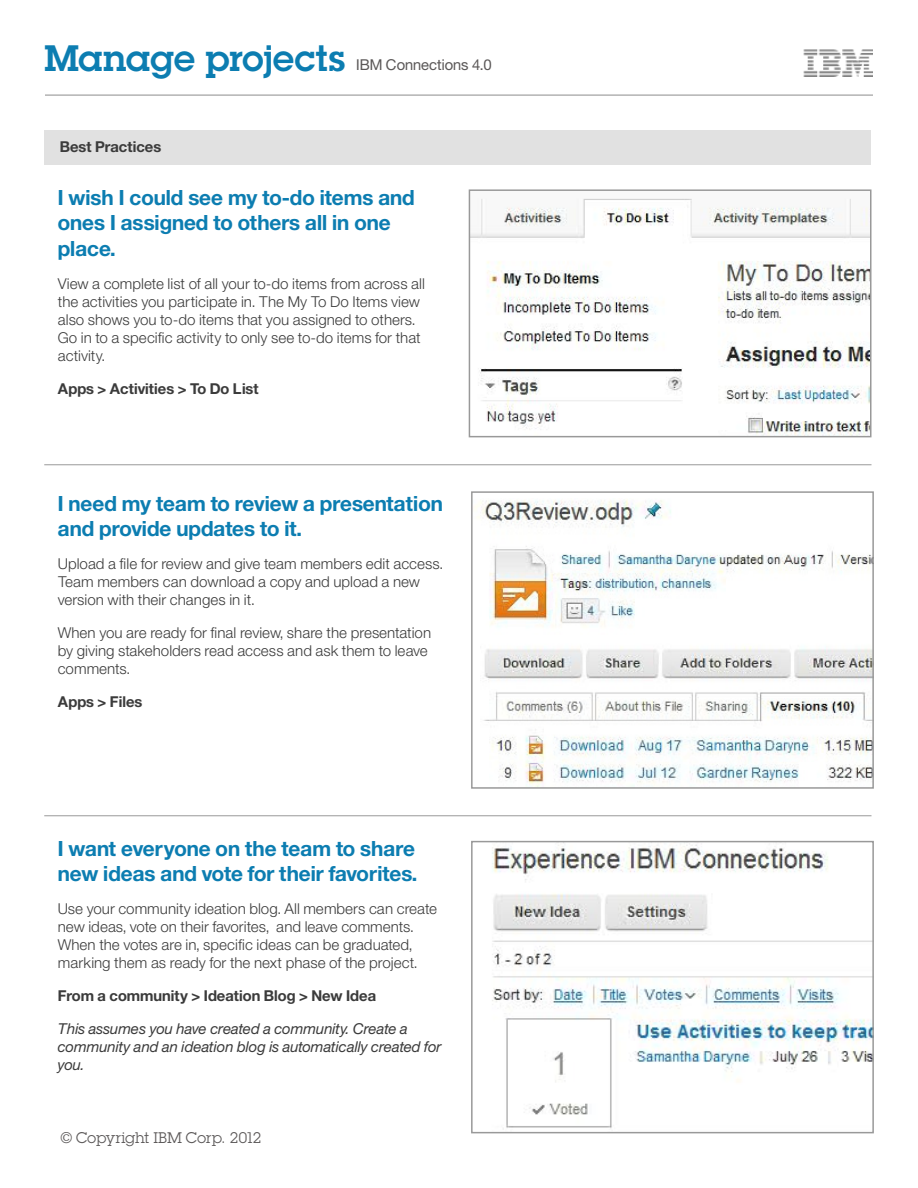
<style>
.page{position:relative;width:918px;height:1188px;background:#fff}
.page>*{position:absolute;margin:0;border:0;box-sizing:border-box;transform-origin:0 0}
.t1{font:36px "Lubalin Demifor IBM";color:#0c7db1}
.t2{font:21px/25.2px "Helv Neue Boldfor IBM";color:#0c7db1}
.t3{font:15px/18px "Helv Neue Lightfor IBM";color:#3b3b3b}
.t4{font:15px/18px "Helv Neue Roman Italicfor IBM";color:#3b3b3b}
.t5{font:15px "Helv Neue Boldfor IBM";color:#3b3b3b}
.t6{font:15px "Lubalin Bookfor IBM";color:#5b5858}
.t7{font:15px "Helv Neue Romanfor IBM";color:#5b5858}
</style>
<div class="page">
<img style="left:803px;top:49px;width:69px;height:27px">
<hr style="left:45px;top:95px;width:828px;height:1px;background:#999">
<div style="left:44px;top:130px;width:827px;height:35px;background:#e1e1e1"></div>
<hr style="left:44px;top:464px;width:828px;height:1px;background:#999">
<hr style="left:44px;top:815px;width:828px;height:1px;background:#999">
<img style="left:472px;top:198px;width:397px;height:236px">
<div style="left:469px;top:189px;width:403px;height:248px;border:2px solid #999"></div>
<img style="left:474px;top:499px;width:397px;height:287px">
<div style="left:471px;top:491px;width:403px;height:298px;border:2px solid #999"></div>
<img style="left:492px;top:844px;width:379px;height:286px">
<div style="left:471px;top:841px;width:403px;height:292px;border:2px solid #999"></div>
<p class="t1" style="left:44px;top:34px;width:303px">Manage projects</p>
<p class="t7" style="left:356px;top:56px;width:137px">IBM Connections 4.0</p>
<p class="t5" style="left:60px;top:137px;width:103px">Best Practices</p>
<p class="t2" style="left:58px;top:184px;width:358px">I wish I could see my to-do items and ones I assigned to others all in one place.</p>
<p class="t3" style="left:58px;top:274px;width:369px">View a complete list of all your to-do items from across all the activities you participate in. The My To Do Items view also shows you to-do items that you assigned to others.<br>Go in to a specific activity to only see to-do items for that activity.</p>
<p class="t5" style="left:58px;top:379px;width:202px">Apps &gt; Activities &gt; To Do List</p>
<p class="t2" style="left:58px;top:490px;width:387px">I need my team to review a presentation and provide updates to it.</p>
<p class="t3" style="left:58px;top:555px;width:387px">Upload a file for review and give team members edit access.<br>Team members can download a copy and upload a new version with their changes in it.</p>
<p class="t3" style="left:58px;top:624px;width:375px">When you are ready for final review, share the presentation by giving stakeholders read access and ask them to leave comments.</p>
<p class="t5" style="left:58px;top:693px;width:86px">Apps &gt; Files</p>
<p class="t2" style="left:58px;top:835px;width:361px">I want everyone on the team to share new ideas and vote for their favorites.</p>
<p class="t3" style="left:58px;top:899px;width:381px">Use your community ideation blog. All members can create new ideas, vote on their favorites, and leave comments.<br>When the votes are in, specific ideas can be graduated, marking them as ready for the next phase of the project.</p>
<p class="t5" style="left:58px;top:986px;width:320px">From a community &gt; Ideation Blog &gt; New Idea</p>
<p class="t4" style="left:58px;top:1019px;width:385px">This assumes you have created a community. Create a community and an ideation blog is automatically created for you.</p>
<p class="t6" style="left:60px;top:1129px;width:203px">© Copyright IBM Corp. 2012</p>
</div>
